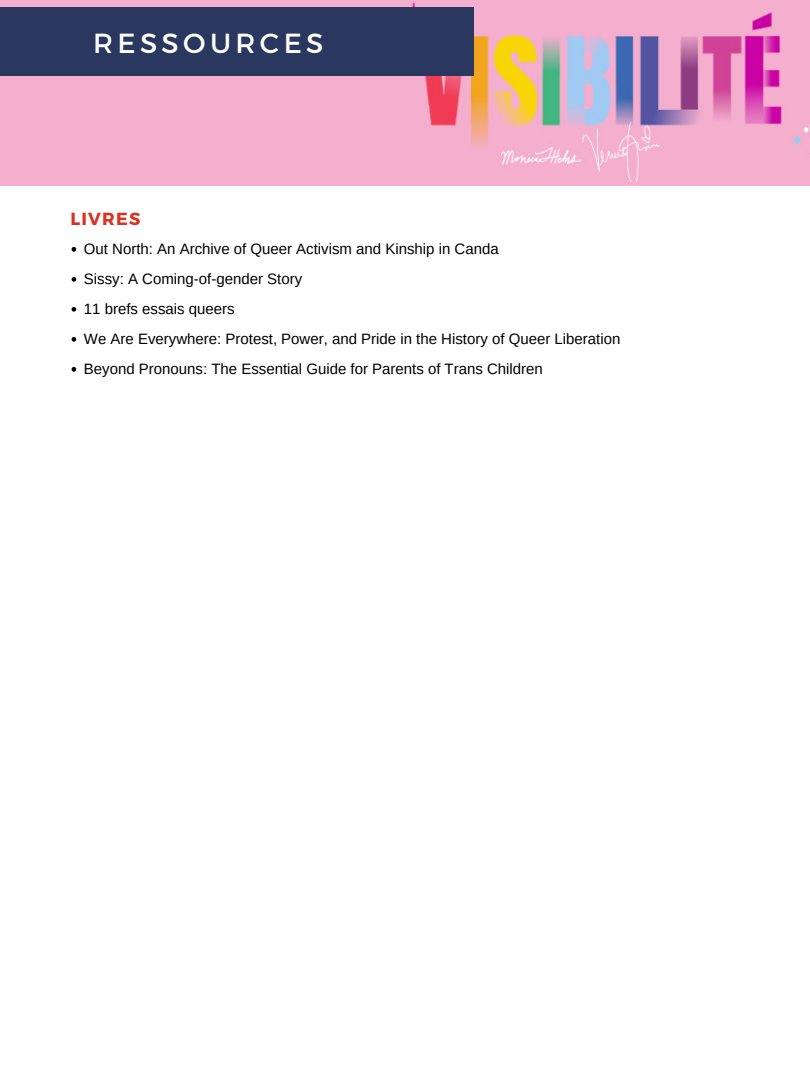
<style>
.page{position:relative;width:810px;height:1080px;background:#fff}
.page>*{position:absolute;margin:0;border:0;box-sizing:border-box;transform-origin:0 0}
.t1{font:27.62px "Montserrat";letter-spacing:.16em;color:#fff}
.t2{font:700 17.5px "Montserrat";letter-spacing:.07em;color:#d83322}
.t3{font:15px/30px "Arimo";color:#000}
</style>
<div class="page">
<img style="left:0;top:0;width:810px;height:185px">
<div style="left:0;top:8px;width:474px;height:67px;background:#2a3860"></div>
<svg style="left:72px;top:247px;width:4px;height:5px"></svg>
<svg style="left:72px;top:277px;width:4px;height:5px"></svg>
<svg style="left:72px;top:307px;width:4px;height:5px"></svg>
<svg style="left:72px;top:337px;width:4px;height:5px"></svg>
<svg style="left:72px;top:367px;width:4px;height:5px"></svg>
<h1 class="t1" style="left:93px;top:25px;width:232px">RESSOURCES</h1>
<p class="t2" style="left:70px;top:207px;width:71px">LIVRES</p>
<p class="t3" style="left:84px;top:233px;width:538px">Out North: An Archive of Queer Activism and Kinship in Canda<br>Sissy: A Coming-of-gender Story<br>11 brefs essais queers<br>We Are Everywhere: Protest, Power, and Pride in the History of Queer Liberation Beyond Pronouns: The Essential Guide for Parents of Trans Children</p>
</div>
